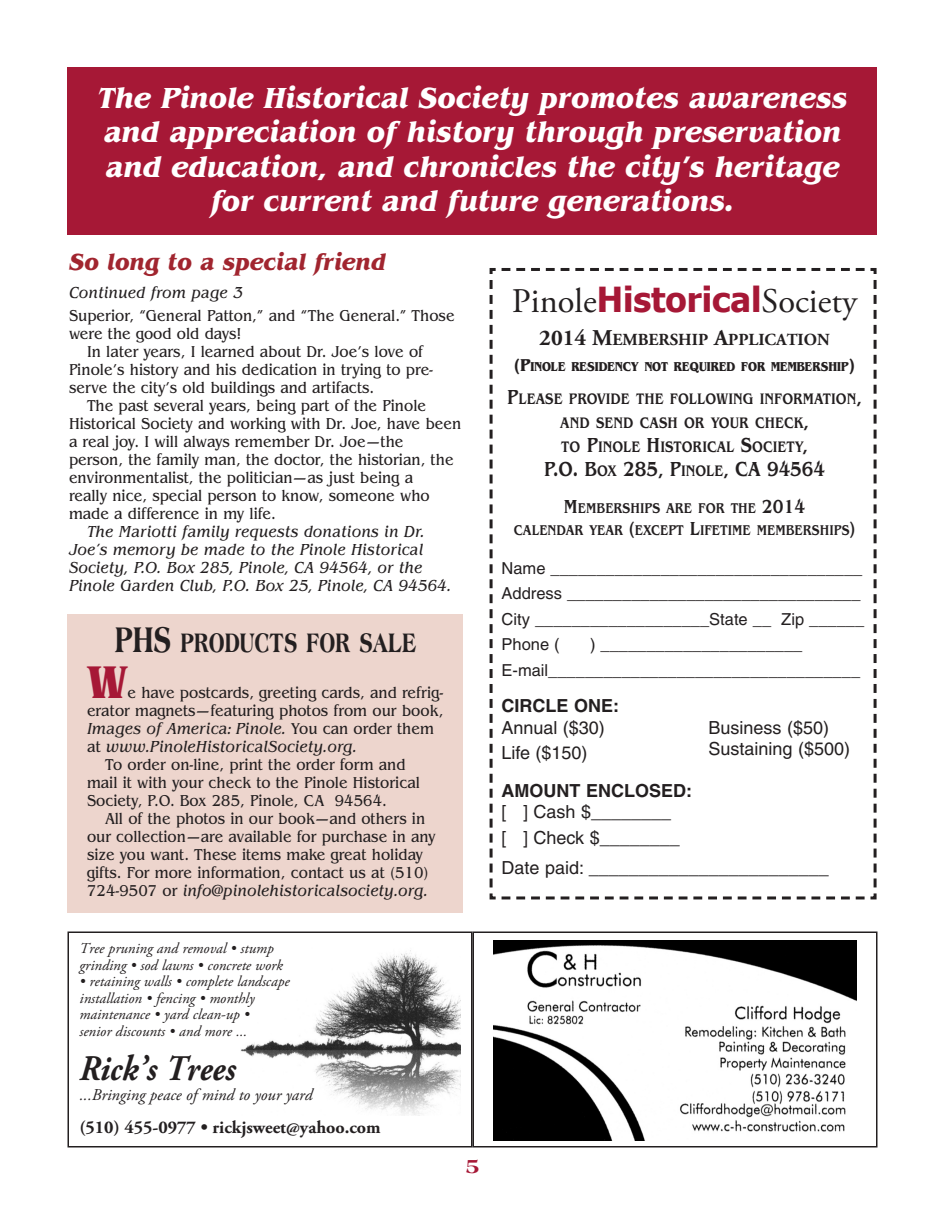
<style>
.page{position:relative;width:945px;height:1215px;background:#fff}
.page>*{position:absolute;margin:0;border:0;box-sizing:border-box;transform-origin:0 0}
.t1{font:700 48px "Benguiat";color:#a61836;scale:.9 1}
.t2{font:italic 700 36px "Adobe Garamond Pro";color:#231f20;scale:.9 1}
.t3{font:34.5px "Adobe Garamond Pro";color:#231f20}
.t4{font:italic 700 30px/34.5px "Benguiat";color:#fff;text-align:center;scale:.9 1}
.t5{font:800 28.65px "Americana";color:#231f20;scale:.67 1}
.t6{font:italic 700 24px "Benguiat";color:#a1252f;scale:.9 1}
.t7{font:500 21px "Benguiat";color:#231f20;scale:.85 1}
.t8{font:800 21px "Americana";color:#a61836}
.t9{font:18px/25.5px "Helvetica";color:#231f20}
.t10{font:700 18px "Adobe Garamond Pro";color:#231f20}
.t11{font:700 18px "Helvetica";color:#231f20}
.t12{font:700 16.8px "Adobe Garamond Pro";color:#231f20}
.t13{font:16.5px "Benguiat";color:#231f20;scale:.9 1}
.t14{font:italic 16.5px/18px "Benguiat";color:#231f20;scale:.9 1}
.t15{font:16.5px/25.5px "Helvetica";color:#231f20}
.t16{font:italic 16.5px "Adobe Garamond Pro";color:#231f20}
.t17{font:500 15.75px/24px "Benguiat";color:#231f20;text-align:center;scale:.85 1}
.t18{font:italic 15px/16.5px "Adobe Garamond Pro";color:#231f20}
.t19{font:500 14.7px/22.5px "Benguiat";color:#231f20;text-align:center;scale:.85 1}
.t20{font:700 13.5px "Benguiat";color:#231f20;scale:.85 1}
.s1{font-size:38.25px}
.s2{font-style:normal}
.s3{font-family:"Tahoma";font-weight:700;color:#a61836}
.s4{font-size:22.5px}
.s5{font-size:18px}
.s6{font-size:21px}
.s7{font-size:15.75px}
.s8{font-size:19.5px}
</style>
<div class="page">
<div style="left:68px;top:614px;width:396px;height:299px;background:#edd5cd"></div>
<svg style="left:489px;top:268px;width:388px;height:632px"></svg>
<div style="left:500px;top:284px;width:369px;height:74px;background:#fff"></div>
<div style="left:500px;top:388px;width:369px;height:102px;background:#fff"></div>
<div style="left:707px;top:719px;width:162px;height:54px;background:#fff"></div>
<div style="left:500px;top:782px;width:369px;height:104px;background:#fff"></div>
<div style="left:500px;top:497px;width:369px;height:56px;background:#fff"></div>
<hr style="left:865px;top:505px;width:4px;height:169px;background:#fff">
<div style="left:500px;top:560px;width:369px;height:158px;background:#fff"></div>
<div style="left:500px;top:719px;width:162px;height:54px;background:#fff"></div>
<div style="left:68px;top:68px;width:810px;height:168px;background:#a61836"></div>
<div style="left:472px;top:932px;width:406px;height:216px;border:2px solid #231f20"></div>
<img style="left:493px;top:941px;width:364px;height:199px">
<div style="left:68px;top:932px;width:404px;height:216px;border:2px solid #231f20"></div>
<img style="left:240px;top:950px;width:220px;height:165px">
<h3 class="t4" style="left:98px;top:84px;width:834px">The Pinole Historical Society promotes awareness and appreciation of history through preservation and education, and chronicles the city’s heritage for current and future generations.</h3>
<h3 class="t6" style="left:69px;top:254px;width:353px">So long to a special friend</h3>
<p class="t14" style="left:69px;top:285px;width:195px">Continued from page 3</p>
<p class="t13" style="left:69px;top:309px;width:430px">Superior, “General Patton,” and “The General.” Those</p>
<p class="t13" style="left:69px;top:327px;width:193px">were the good old days!</p>
<p class="t13" style="left:87px;top:345px;width:375px">In later years, I learned about Dr. Joe’s love of</p>
<p class="t13" style="left:69px;top:363px;width:406px">Pinole’s history and his dedication in trying to pre-</p>
<p class="t13" style="left:69px;top:381px;width:341px">serve the city’s old buildings and artifacts.</p>
<p class="t13" style="left:87px;top:399px;width:378px">The past several years, being part of the Pinole</p>
<p class="t13" style="left:69px;top:417px;width:438px">Historical Society and working with Dr. Joe, have been</p>
<p class="t13" style="left:69px;top:435px;width:373px">a real joy. I will always remember Dr. Joe—the</p>
<p class="t13" style="left:69px;top:453px;width:429px">person, the family man, the doctor, the historian, the</p>
<p class="t13" style="left:69px;top:471px;width:384px">environmentalist, the politician—as just being a</p>
<p class="t13" style="left:69px;top:489px;width:402px">really nice, special person to know, someone who</p>
<p class="t13" style="left:69px;top:507px;width:231px">made a difference in my life.</p>
<p class="t14" style="left:69px;top:524px;width:426px;text-indent:18px">The Mariotti family requests donations in Dr.<br>Joe’s memory be made to the Pinole Historical Society, P.O. Box 285, Pinole, CA 94564, or the Pinole Garden Club, P.O. Box 25, Pinole, CA 94564.</p>
<h3 class="t5" style="left:115px;top:631px;width:451px"><span class="s1">PHS</span> PRODUCTS FOR SALE</h3>
<h1 class="t1" style="left:87px;top:665px;width:47px">W</h1>
<p class="t13" style="left:128px;top:687px;width:352px">e have postcards, greeting cards, and refrig-</p>
<p class="t13" style="left:87px;top:705px;width:398px">erator magnets—featuring photos from our book,</p>
<p class="t14" style="left:87px;top:721px;width:387px">Images of America: Pinole. <span class="s2">You can order them</span></p>
<p class="t14" style="left:87px;top:739px;width:302px"><span class="s2">at</span> www.PinoleHistoricalSociety.org.</p>
<p class="t13" style="left:105px;top:759px;width:336px">To order on-line, print the order form and</p>
<p class="t13" style="left:87px;top:777px;width:371px">mail it with your check to the Pinole Historical</p>
<p class="t13" style="left:87px;top:795px;width:335px">Society, P.O. Box 285, Pinole, CA 94564.</p>
<p class="t13" style="left:105px;top:813px;width:357px">All of the photos in our book—and others in</p>
<p class="t13" style="left:87px;top:831px;width:389px">our collection—are available for purchase in any</p>
<p class="t13" style="left:87px;top:849px;width:375px">size you want. These items make great holiday</p>
<p class="t13" style="left:87px;top:867px;width:381px">gifts. For more information, contact us at (510)</p>
<p class="t14" style="left:87px;top:883px;width:380px"><span class="s2">724-9507 or</span> info@pinolehistoricalsociety.org.</p>
<p class="t18" style="left:80px;top:942px;width:205px">Tree pruning and removal • stump grinding • sod lawns • concrete work</p>
<p class="t18" style="left:80px;top:975px;width:212px">• retaining walls • complete landscape installation • fencing • monthly maintenance • yard clean-up •<br>senior discounts • and more ...</p>
<h2 class="t2" style="left:80px;top:1054px;width:175px">Rick’s Trees</h2>
<p class="t16" style="left:80px;top:1088px;width:235px">...Bringing peace of mind to your yard</p>
<p class="t10" style="left:80px;top:1120px;width:303px">(510) 455-0977 • rickjsweet@yahoo.com</p>
<p class="t8" style="left:465px;top:1158px;width:16px">5</p>
<h3 class="t3" style="left:512px;top:288px;width:347px">Pinole<span class="s3">Historical</span>Society</h3>
<p class="t12" style="left:539px;top:333px;width:292px"><span class="s4">2014 M</span>EMBERSHIP <span class="s4">A</span>PPLICATION</p>
<p class="t20" style="left:514px;top:361px;width:403px"><span class="s5">(P</span>INOLE RESIDENCY NOT REQUIRED FOR MEMBERSHIP<span class="s5">)</span></p>
<p class="t17" style="left:507px;top:389px;width:419px"><span class="s6">P</span>LEASE PROVIDE THE FOLLOWING INFORMATION<span class="s6">,<br></span>AND SEND CASH OR YOUR CHECK<span class="s6">,<br></span>TO <span class="s6">P</span>INOLE <span class="s6">H</span>ISTORICAL <span class="s6">S</span>OCIETY<span class="s6">,</span></p>
<p class="t7" style="left:544px;top:462px;width:332px">P.O. B<span class="s7">OX</span> 285, P<span class="s7">INOLE</span>, CA 94564</p>
<p class="t19" style="left:514px;top:498px;width:403px"><span class="s8">M</span>EMBERSHIPS ARE FOR THE <span class="s8">2014<br></span>CALENDAR YEAR <span class="s8">(</span>EXCEPT <span class="s8">L</span>IFETIME MEMBERSHIPS<span class="s8">)</span></p>
<p class="t15" style="left:502px;top:557px;width:364px">Name __________________________________ Address ________________________________ City ___________________State __ Zip ______ Phone (</p>
<p class="t15" style="left:502px;top:633px;width:360px;text-indent:88px">) ______________________<br>E-mail__________________________________</p>
<p class="t11" style="left:502px;top:699px;width:119px">CIRCLE ONE:</p>
<p class="t9" style="left:502px;top:717px;width:105px">Annual ($30)<br>Life ($150)</p>
<p class="t9" style="left:709px;top:719px;width:143px;line-height:21.6px">Business ($50)<br>Sustaining ($500)</p>
<p class="t11" style="left:502px;top:784px;width:192px">AMOUNT ENCLOSED:</p>
<p class="t9" style="left:502px;top:801px;width:180px">[ ] Cash $________ [ ] Check $________</p>
<p class="t9" style="left:502px;top:857px;width:329px">Date paid: ________________________</p>
</div>
